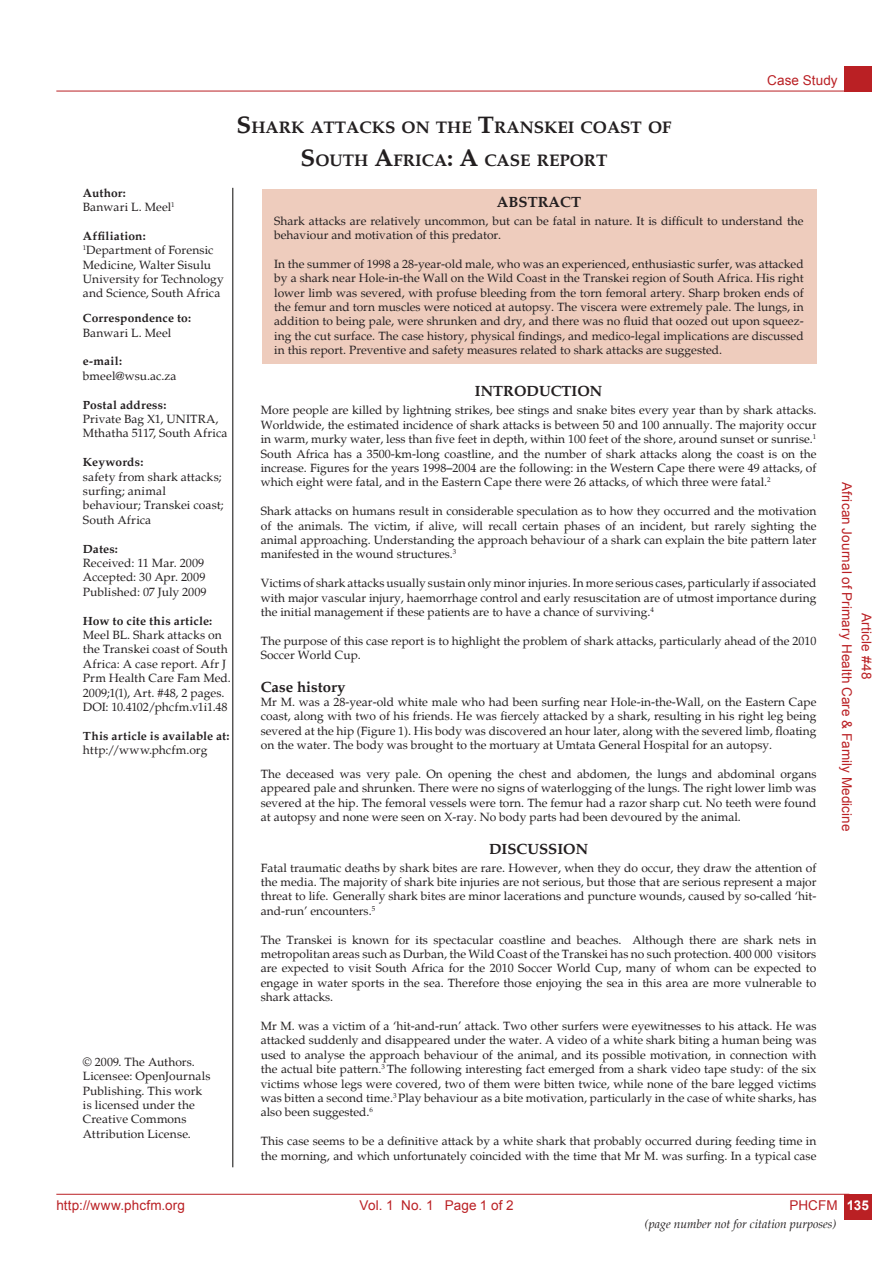
<style>
.page{position:relative;width:893px;height:1263px;background:#fff}
.page>*{position:absolute;margin:0;border:0;box-sizing:border-box;transform-origin:0 0}
.t1{font:700 16.95px/32.4px "Palatino";color:#231f20;text-align:center}
.t2{font:700 15px "Palatino";color:#231f20}
.t3{font:13.5px "Arial";letter-spacing:.01em;color:#ba2024}
.t4{font:700 13.5px "Arial";color:#fff}
.t5{font:12px/14.4px "Palatino";color:#231f20}
.t6{font:700 12px "Palatino";letter-spacing:.015em;color:#231f20}
.t7{font:italic 12px "Palatino";color:#231f20}
.s1{font-size:24.3px}
.s2{font-weight:700}
</style>
<div class="page">
<hr style="left:56px;top:1194px;width:793px;height:1px;background:#ba2024">
<hr style="left:56px;top:91px;width:793px;height:1px;background:#ba2024">
<div style="left:844px;top:1194px;width:28px;height:26px;background:#ba2024"></div>
<div style="left:844px;top:66px;width:28px;height:25px;background:#ba2024"></div>
<hr style="left:232px;top:188px;width:1px;height:979px;background:#080605">
<div style="left:262px;top:189px;width:554px;height:174px;background:#eeccbd"></div>
<p class="t3" style="left:767px;top:71px;width:72px">Case Study</p>
<h1 class="t1" style="left:237px;top:112px;width:437px"><span class="s1">S</span>HARK ATTACKS ON THE <span class="s1">T</span>RANSKEI COAST OF<br><span class="s1">S</span>OUTH <span class="s1">A</span>FRICA<span class="s1">: A</span> CASE REPORT</h1>
<p class="t2" style="left:497px;top:193px;width:86px">ABSTRAcT</p>
<p class="t5" style="left:274px;top:213px;width:531px">Shark attacks are relatively uncommon, but can be fatal in nature. It is difficult to understand the behaviour and motivation of this predator.</p>
<p class="t5" style="left:274px;top:257px;width:531px;text-align:justify">In the summer of 1998 a 28-year-old male, who was an experienced, enthusiastic surfer, was attacked by a shark near Hole-in-the Wall on the Wild Coast in the Transkei region of South Africa. His right lower limb was severed, with profuse bleeding from the torn femoral artery. Sharp broken ends of the femur and torn muscles were noticed at autopsy. The viscera were extremely pale. The lungs, in addition to being pale, were shrunken and dry, and there was no fluid that oozed out upon squeez&shy;ing the cut surface. The case history, physical findings, and medico-legal implications are discussed in this report. Preventive and safety measures related to shark attacks are suggested.</p>
<p class="t2" style="left:475px;top:382px;width:129px">INTRODUcTION</p>
<p class="t5" style="left:261px;top:403px;width:557px;text-align:justify">More people are killed by lightning strikes, bee stings and snake bites every year than by shark attacks.<br>Worldwide, the estimated incidence of shark attacks is between 50 and 100 annually. The majority occur in warm, murky water, less than five feet in depth, within 100 feet of the shore, around sunset or sunrise.<sup>1<br></sup>South Africa has a 3500-km-long coastline, and the number of shark attacks along the coast is on the increase. Figures for the years 1998–2004 are the following: in the Western Cape there were 49 attacks, of which eight were fatal, and in the Eastern Cape there were 26 attacks, of which three were fatal.<sup>2</sup></p>
<p class="t5" style="left:261px;top:504px;width:557px;text-align:justify">Shark attacks on humans result in considerable speculation as to how they occurred and the motivation of the animals. The victim, if alive, will recall certain phases of an incident, but rarely sighting the animal approaching. Understanding the approach behaviour of a shark can explain the bite pattern later manifested in the wound structures.<sup>3</sup></p>
<p class="t5" style="left:261px;top:576px;width:557px;text-align:justify">Victims of shark attacks usually sustain only minor injuries. In more serious cases, particularly if associated with major vascular injury, haemorrhage control and early resuscitation are of utmost importance during the initial management if these patients are to have a chance of surviving.<sup>4</sup></p>
<p class="t5" style="left:261px;top:634px;width:557px">The purpose of this case report is to highlight the problem of shark attacks, particularly ahead of the 2010<br>Soccer World Cup.</p>
<p class="t2" style="left:261px;top:678px;width:86px">case history</p>
<p class="t5" style="left:261px;top:695px;width:557px;text-align:justify">Mr M. was a 28-year-old white male who had been surfing near Hole-in-the-Wall, on the Eastern Cape coast, along with two of his friends. He was fiercely attacked by a shark, resulting in his right leg being severed at the hip (Figure 1). His body was discovered an hour later, along with the severed limb, floating on the water. The body was brought to the mortuary at Umtata General Hospital for an autopsy.</p>
<p class="t5" style="left:261px;top:767px;width:557px;text-align:justify">The deceased was very pale. On opening the chest and abdomen, the lungs and abdominal organs appeared pale and shrunken. There were no signs of waterlogging of the lungs. The right lower limb was severed at the hip. The femoral vessels were torn. The femur had a razor sharp cut. No teeth were found at autopsy and none were seen on X-ray. No body parts had been devoured by the animal.</p>
<p class="t2" style="left:489px;top:840px;width:101px">DIScUSSION</p>
<p class="t5" style="left:261px;top:860px;width:557px;text-align:justify">Fatal traumatic deaths by shark bites are rare. However, when they do occur, they draw the attention of the media. The majority of shark bite injuries are not serious, but those that are serious represent a major threat to life. Generally shark bites are minor lacerations and puncture wounds, caused by so-called ‘hit&shy;and-run’ encounters.<sup>5</sup></p>
<p class="t5" style="left:261px;top:932px;width:557px;text-align:justify">The Transkei is known for its spectacular coastline and beaches. Although there are shark nets in metropolitan areas such as Durban, the Wild Coast of the Transkei has no such protection. 400 000 visitors are expected to visit South Africa for the 2010 Soccer World Cup, many of whom can be expected to engage in water sports in the sea. Therefore those enjoying the sea in this area are more vulnerable to shark attacks.</p>
<p class="t5" style="left:261px;top:1019px;width:557px;text-align:justify">Mr M. was a victim of a ‘hit-and-run’ attack. Two other surfers were eyewitnesses to his attack. He was attacked suddenly and disappeared under the water. A video of a white shark biting a human being was used to analyse the approach behaviour of the animal, and its possible motivation, in connection with the actual bite pattern.<sup>3</sup> The following interesting fact emerged from a shark video tape study: of the six victims whose legs were covered, two of them were bitten twice, while none of the bare legged victims was bitten a second time.<sup>3</sup> Play behaviour as a bite motivation, particularly in the case of white sharks, has also been suggested.<sup>6</sup></p>
<p class="t5" style="left:261px;top:1134px;width:557px">This case seems to be a definitive attack by a white shark that probably occurred during feeding time in the morning, and which unfortunately coincided with the time that Mr M. was surfing. In a typical case</p>
<p class="t5" style="left:83px;top:186px;width:93px"><span class="s2">Author:<br></span>Banwari L. Meel<sup>1</sup></p>
<p class="t5" style="left:83px;top:229px;width:143px"><span class="s2">Affiliation:<br></span><sup>1</sup>Department of Forensic<br>Medicine, Walter Sisulu<br>University for Technology and Science, South Africa</p>
<p class="t6" style="left:83px;top:311px;width:110px">Correspondence to:</p>
<p class="t5" style="left:83px;top:326px;width:90px">Banwari L. Meel</p>
<p class="t6" style="left:83px;top:354px;width:41px">e-mail:</p>
<p class="t5" style="left:83px;top:369px;width:95px">bmeel@wsu.ac.za</p>
<p class="t6" style="left:83px;top:398px;width:85px">Postal address:</p>
<p class="t5" style="left:83px;top:412px;width:146px">Private Bag X1, UNITRA,<br>Mthatha 5117, South Africa</p>
<p class="t6" style="left:83px;top:455px;width:62px">Keywords:</p>
<p class="t5" style="left:83px;top:470px;width:142px">safety from shark attacks; surfing; animal behaviour; Transkei coast;<br>South Africa</p>
<p class="t6" style="left:83px;top:542px;width:37px">Dates:</p>
<p class="t5" style="left:83px;top:556px;width:125px">Received: 11 Mar. 2009<br>Accepted: 30 Apr. 2009<br>Published: 07 July 2009</p>
<p class="t6" style="left:83px;top:614px;width:131px">How to cite this article:</p>
<p class="t5" style="left:83px;top:628px;width:150px">Meel BL. Shark attacks on the Transkei coast of South<br>Africa: A case report. Afr J<br>Prm Health Care Fam Med.<br>2009;1(1), Art. #48, 2 pages.<br>DOI: 10.4102/phcfm.v1i1.48</p>
<p class="t6" style="left:83px;top:729px;width:148px">This article is available at:</p>
<p class="t5" style="left:83px;top:743px;width:126px">http://www.phcfm.org</p>
<p class="t5" style="left:83px;top:1055px;width:129px">© 2009. The Authors.<br>Licensee: OpenJournals<br>Publishing. This work is licensed under the<br>Creative Commons<br>Attribution License.</p>
<p class="t3" style="left:856px;top:482px;width:351px;rotate:90deg">African Journal of Primary Health Care &amp; Family Medicine</p>
<p class="t3" style="left:875px;top:613px;width:68px;rotate:90deg">Article #48</p>
<p class="t3" style="left:56px;top:1196px;width:130px">http://www.phcfm.org</p>
<p class="t3" style="left:360px;top:1196px;width:156px">Vol. 1 No. 1 Page 1 of 2</p>
<p class="t3" style="left:789px;top:1196px;width:50px">PHCFM</p>
<p class="t7" style="left:645px;top:1217px;width:193px">(page number not for citation purposes)</p>
<p class="t4" style="left:847px;top:1196px;width:24px">135</p>
</div>
